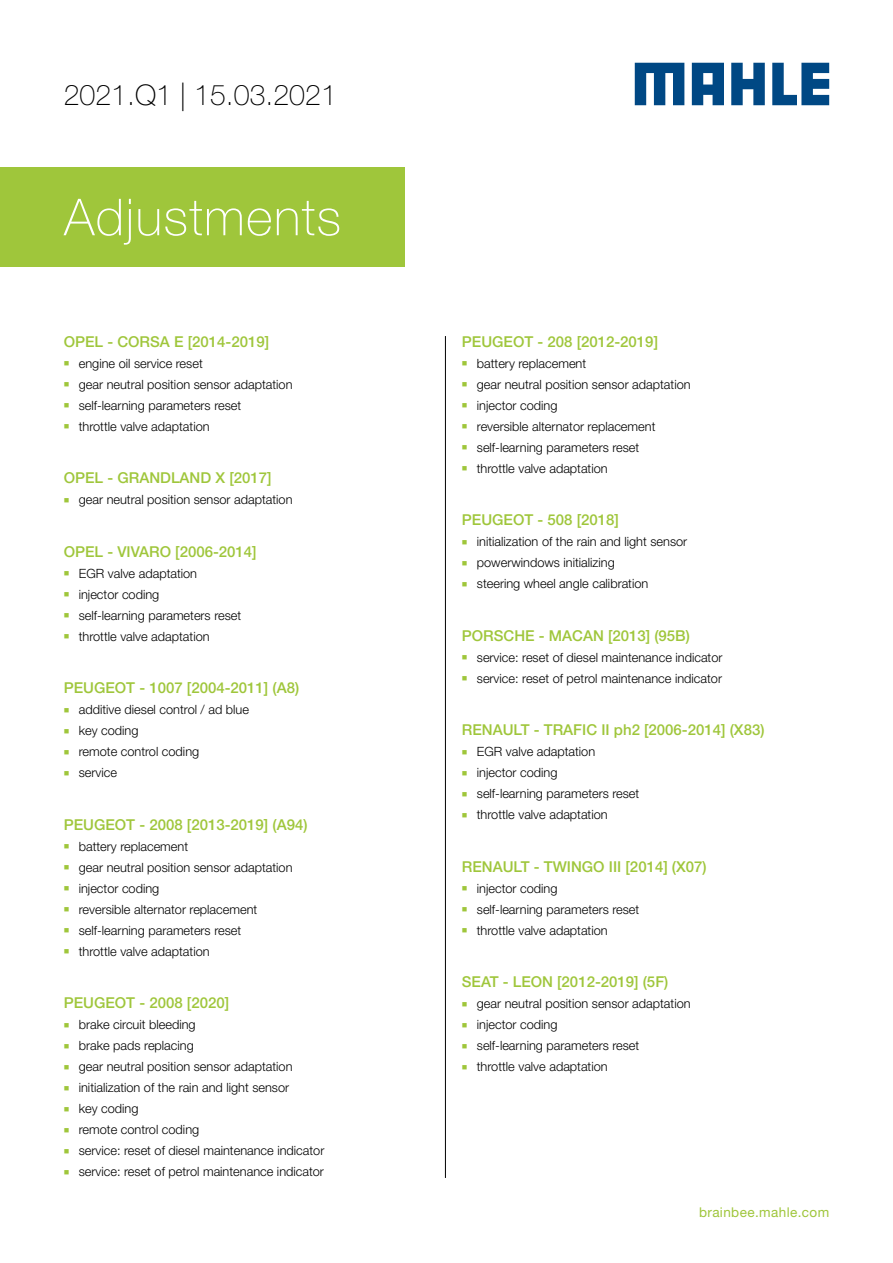
<style>
.page{position:relative;width:893px;height:1263px;background:#fff}
.page>*{position:absolute;margin:0;border:0;box-sizing:border-box;transform-origin:0 0}
.t1{font:100 51px "Helvetica Neue LT Pro";letter-spacing:.03em;color:#fff}
.t2{font:100 28.5px "Helvetica Neue LT Pro";color:#000}
.t3{font:500 15px "Helvetica Neue LT Pro";color:#9fc63b}
.t4{font:13.5px "Helvetica Neue LT Pro";letter-spacing:.03em;color:#9fc63b}
.t5{font:300 12.75px "Helvetica Neue LT Pro";color:#000}
.s1{color:#9fc63b}
</style>
<div class="page">
<hr style="left:445px;top:336px;width:1px;height:842px;background:#000">
<div style="left:0;top:167px;width:405px;height:100px;background:#9fc63b"></div>
<svg style="left:635px;top:63px;width:49px;height:42px"></svg>
<svg style="left:731px;top:63px;width:34px;height:42px"></svg>
<svg style="left:772px;top:63px;width:57px;height:42px"></svg>
<svg style="left:692px;top:63px;width:32px;height:42px"></svg>
<h2 class="t2" style="left:64px;top:78px;width:275px">2021.Q1 | 15.03.2021</h2>
<h1 class="t1" style="left:64px;top:187px;width:278px">Adjustments</h1>
<p class="t3" style="left:64px;top:332px;width:207px">OPEL - CORSA E [2014-2019]</p>
<p class="t5" style="left:64px;top:355px;width:141px"><span class="s1">■</span> engine oil service reset</p>
<p class="t5" style="left:64px;top:376px;width:230px"><span class="s1">■</span> gear neutral position sensor adaptation</p>
<p class="t5" style="left:64px;top:397px;width:179px"><span class="s1">■</span> self-learning parameters reset</p>
<p class="t5" style="left:64px;top:418px;width:147px"><span class="s1">■</span> throttle valve adaptation</p>
<p class="t3" style="left:64px;top:469px;width:209px">OPEL - GRANDLAND X [2017]</p>
<p class="t5" style="left:64px;top:492px;width:230px"><span class="s1">■</span> gear neutral position sensor adaptation</p>
<p class="t3" style="left:64px;top:542px;width:194px">OPEL - VIVARO [2006-2014]</p>
<p class="t5" style="left:64px;top:565px;width:135px"><span class="s1">■</span> EGR valve adaptation</p>
<p class="t5" style="left:64px;top:586px;width:97px"><span class="s1">■</span> injector coding</p>
<p class="t5" style="left:64px;top:607px;width:179px"><span class="s1">■</span> self-learning parameters reset</p>
<p class="t5" style="left:64px;top:628px;width:147px"><span class="s1">■</span> throttle valve adaptation</p>
<p class="t3" style="left:64px;top:679px;width:237px">PEUGEOT - 1007 [2004-2011] (A8)</p>
<p class="t5" style="left:64px;top:702px;width:187px"><span class="s1">■</span> additive diesel control / ad blue</p>
<p class="t5" style="left:64px;top:723px;width:76px"><span class="s1">■</span> key coding</p>
<p class="t5" style="left:64px;top:744px;width:137px"><span class="s1">■</span> remote control coding</p>
<p class="t5" style="left:64px;top:765px;width:55px"><span class="s1">■</span> service</p>
<p class="t3" style="left:64px;top:815px;width:245px">PEUGEOT - 2008 [2013-2019] (A94)</p>
<p class="t5" style="left:64px;top:838px;width:126px"><span class="s1">■</span> battery replacement</p>
<p class="t5" style="left:64px;top:859px;width:230px"><span class="s1">■</span> gear neutral position sensor adaptation</p>
<p class="t5" style="left:64px;top:880px;width:97px"><span class="s1">■</span> injector coding</p>
<p class="t5" style="left:64px;top:901px;width:195px"><span class="s1">■</span> reversible alternator replacement</p>
<p class="t5" style="left:64px;top:922px;width:179px"><span class="s1">■</span> self-learning parameters reset</p>
<p class="t5" style="left:64px;top:943px;width:147px"><span class="s1">■</span> throttle valve adaptation</p>
<p class="t3" style="left:64px;top:994px;width:167px">PEUGEOT - 2008 [2020]</p>
<p class="t5" style="left:64px;top:1017px;width:133px"><span class="s1">■</span> brake circuit bleeding</p>
<p class="t5" style="left:64px;top:1038px;width:132px"><span class="s1">■</span> brake pads replacing</p>
<p class="t5" style="left:64px;top:1059px;width:230px"><span class="s1">■</span> gear neutral position sensor adaptation</p>
<p class="t5" style="left:64px;top:1080px;width:227px"><span class="s1">■</span> initialization of the rain and light sensor</p>
<p class="t5" style="left:64px;top:1101px;width:76px"><span class="s1">■</span> key coding</p>
<p class="t5" style="left:64px;top:1122px;width:137px"><span class="s1">■</span> remote control coding</p>
<p class="t5" style="left:64px;top:1143px;width:262px"><span class="s1">■</span> service: reset of diesel maintenance indicator</p>
<p class="t5" style="left:64px;top:1164px;width:262px"><span class="s1">■</span> service: reset of petrol maintenance indicator</p>
<p class="t3" style="left:462px;top:332px;width:198px">PEUGEOT - 208 [2012-2019]</p>
<p class="t5" style="left:462px;top:355px;width:126px"><span class="s1">■</span> battery replacement</p>
<p class="t5" style="left:462px;top:376px;width:230px"><span class="s1">■</span> gear neutral position sensor adaptation</p>
<p class="t5" style="left:462px;top:397px;width:97px"><span class="s1">■</span> injector coding</p>
<p class="t5" style="left:462px;top:418px;width:195px"><span class="s1">■</span> reversible alternator replacement</p>
<p class="t5" style="left:462px;top:439px;width:179px"><span class="s1">■</span> self-learning parameters reset</p>
<p class="t5" style="left:462px;top:460px;width:147px"><span class="s1">■</span> throttle valve adaptation</p>
<p class="t3" style="left:462px;top:511px;width:159px">PEUGEOT - 508 [2018]</p>
<p class="t5" style="left:462px;top:534px;width:227px"><span class="s1">■</span> initialization of the rain and light sensor</p>
<p class="t5" style="left:462px;top:555px;width:154px"><span class="s1">■</span> powerwindows initializing</p>
<p class="t5" style="left:462px;top:576px;width:188px"><span class="s1">■</span> steering wheel angle calibration</p>
<p class="t3" style="left:462px;top:626px;width:230px">PORSCHE - MACAN [2013] (95B)</p>
<p class="t5" style="left:462px;top:649px;width:262px"><span class="s1">■</span> service: reset of diesel maintenance indicator</p>
<p class="t5" style="left:462px;top:670px;width:262px"><span class="s1">■</span> service: reset of petrol maintenance indicator</p>
<p class="t3" style="left:462px;top:721px;width:304px">RENAULT - TRAFIC II ph2 [2006-2014] (X83)</p>
<p class="t5" style="left:462px;top:744px;width:135px"><span class="s1">■</span> EGR valve adaptation</p>
<p class="t5" style="left:462px;top:765px;width:97px"><span class="s1">■</span> injector coding</p>
<p class="t5" style="left:462px;top:786px;width:179px"><span class="s1">■</span> self-learning parameters reset</p>
<p class="t5" style="left:462px;top:807px;width:147px"><span class="s1">■</span> throttle valve adaptation</p>
<p class="t3" style="left:462px;top:857px;width:246px">RENAULT - TWINGO III [2014] (X07)</p>
<p class="t5" style="left:462px;top:880px;width:97px"><span class="s1">■</span> injector coding</p>
<p class="t5" style="left:462px;top:901px;width:179px"><span class="s1">■</span> self-learning parameters reset</p>
<p class="t5" style="left:462px;top:922px;width:147px"><span class="s1">■</span> throttle valve adaptation</p>
<p class="t3" style="left:462px;top:973px;width:208px">SEAT - LEON [2012-2019] (5F)</p>
<p class="t5" style="left:462px;top:996px;width:230px"><span class="s1">■</span> gear neutral position sensor adaptation</p>
<p class="t5" style="left:462px;top:1017px;width:97px"><span class="s1">■</span> injector coding</p>
<p class="t5" style="left:462px;top:1038px;width:179px"><span class="s1">■</span> self-learning parameters reset</p>
<p class="t5" style="left:462px;top:1059px;width:147px"><span class="s1">■</span> throttle valve adaptation</p>
<p class="t4" style="left:699px;top:1203px;width:132px">brainbee.mahle.com</p>
</div>
